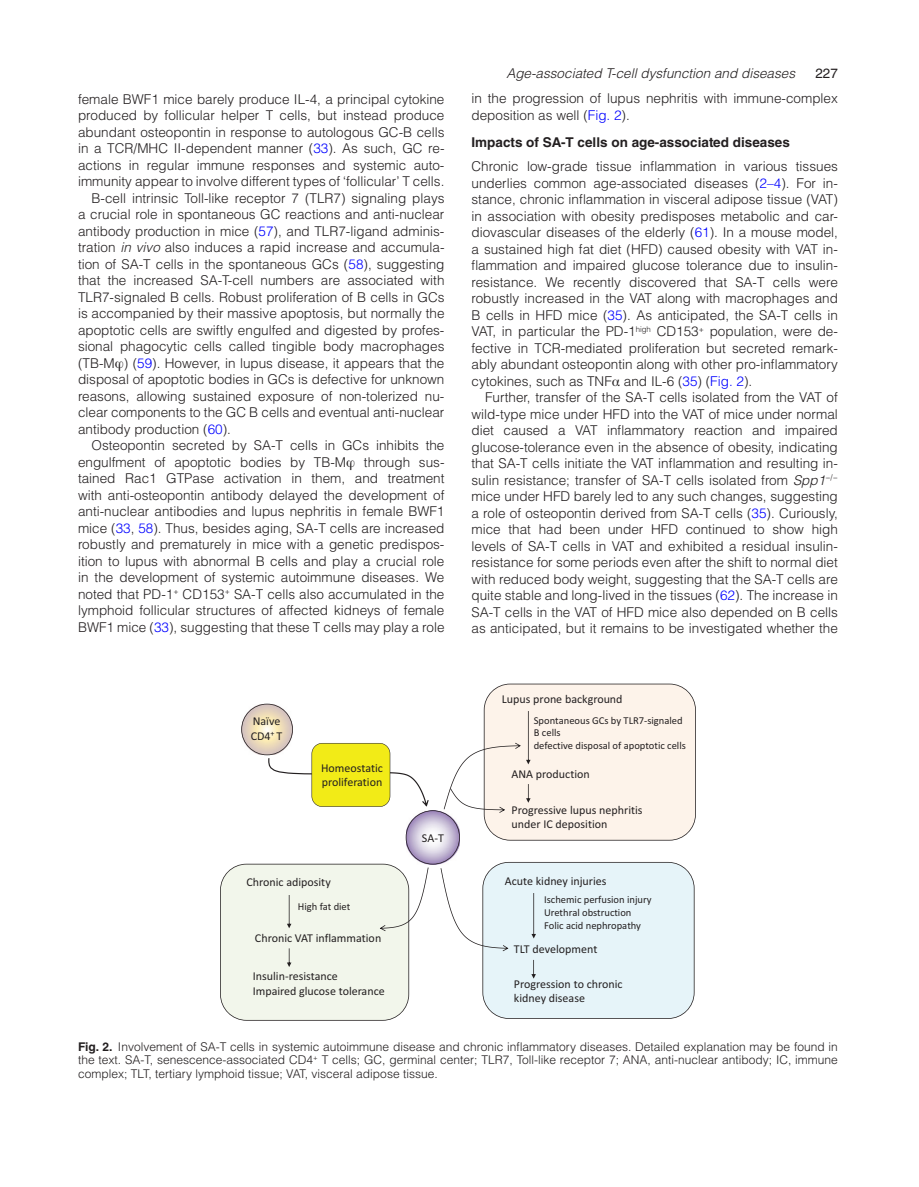
<style>
.page{position:relative;width:919px;height:1187px;background:#fff}
.page>*{position:absolute;margin:0;border:0;box-sizing:border-box;transform-origin:0 0}
.t1{font:300 13.5px/16.5px "Helvetica LT Std";color:#231f20;text-align:justify}
.t2{font:italic 300 13.5px "Helvetica LT Std";color:#231f20}
.t3{font:700 13.5px "Helvetica LT Std";color:#231f20}
.t4{font:13.5px "Helvetica LT Std";color:#231f20}
.t5{font:300 12px/13.5px "Helvetica LT Std";color:#231f20;text-align:justify}
.t6{font:12px/14.4px "Calibri";color:#231f20}
.t7{font:10.5px/12.6px "Calibri";color:#231f20}
.s1{color:#00f}
.s2{font-style:italic}
.s3{font-family:"Gandhari Unicode";font-weight:400}
.s4{font-weight:700}
</style>
<div class="page">
<svg style="left:220px;top:683px;width:475px;height:337px"></svg>
<p class="t1" style="left:78px;top:90px;width:368px">female BWF1 mice barely produce IL-4, a principal cytokine</p>
<p class="t1" style="left:78px;top:107px;width:368px">produced by follicular helper T cells, but instead produce</p>
<p class="t1" style="left:78px;top:123px;width:368px">abundant osteopontin in response to autologous GC-B cells</p>
<p class="t1" style="left:78px;top:140px;width:368px">in a TCR/MHC II-dependent manner (<span class="s1">33</span>). As such, GC re-</p>
<p class="t1" style="left:78px;top:156px;width:368px">actions in regular immune responses and systemic auto-</p>
<p class="t1" style="left:78px;top:173px;width:368px">immunity appear to involve different types of ‘follicular’ T cells.</p>
<p class="t1" style="left:91px;top:189px;width:354px">B-cell intrinsic Toll-like receptor 7 (TLR7) signaling plays</p>
<p class="t1" style="left:78px;top:206px;width:368px">a crucial role in spontaneous GC reactions and anti-nuclear</p>
<p class="t1" style="left:78px;top:222px;width:368px">antibody production in mice (<span class="s1">57</span>), and TLR7-ligand adminis-</p>
<p class="t1" style="left:78px;top:239px;width:368px">tration <span class="s2">in vivo</span> also induces a rapid increase and accumula-</p>
<p class="t1" style="left:78px;top:255px;width:368px">tion of SA-T cells in the spontaneous GCs (<span class="s1">58</span>), suggesting</p>
<p class="t1" style="left:78px;top:272px;width:368px">that the increased SA-T-cell numbers are associated with</p>
<p class="t1" style="left:78px;top:288px;width:368px">TLR7-signaled B cells. Robust proliferation of B cells in GCs</p>
<p class="t1" style="left:78px;top:305px;width:368px">is accompanied by their massive apoptosis, but normally the</p>
<p class="t1" style="left:78px;top:321px;width:368px">apoptotic cells are swiftly engulfed and digested by profes-</p>
<p class="t1" style="left:78px;top:338px;width:368px">sional phagocytic cells called tingible body macrophages</p>
<p class="t1" style="left:78px;top:354px;width:368px">(TB-M<span class="s3">φ</span>) (<span class="s1">59</span>). However, in lupus disease, it appears that the</p>
<p class="t1" style="left:78px;top:371px;width:368px">disposal of apoptotic bodies in GCs is defective for unknown</p>
<p class="t1" style="left:78px;top:387px;width:368px">reasons, allowing sustained exposure of non-tolerized nu-</p>
<p class="t1" style="left:78px;top:404px;width:368px">clear components to the GC B cells and eventual anti-nuclear</p>
<p class="t1" style="left:78px;top:420px;width:154px">antibody production (<span class="s1">60</span>).</p>
<p class="t1" style="left:91px;top:437px;width:354px">Osteopontin secreted by SA-T cells in GCs inhibits the</p>
<p class="t1" style="left:78px;top:453px;width:368px">engulfment of apoptotic bodies by TB-M<span class="s3">φ</span> through sus-</p>
<p class="t1" style="left:78px;top:470px;width:368px">tained Rac1 GTPase activation in them, and treatment</p>
<p class="t1" style="left:78px;top:486px;width:368px">with anti-osteopontin antibody delayed the development of</p>
<p class="t1" style="left:78px;top:503px;width:368px">anti-nuclear antibodies and lupus nephritis in female BWF1</p>
<p class="t1" style="left:78px;top:519px;width:368px">mice (<span class="s1">33</span>, <span class="s1">58</span>). Thus, besides aging, SA-T cells are increased</p>
<p class="t1" style="left:78px;top:536px;width:368px">robustly and prematurely in mice with a genetic predispos-</p>
<p class="t1" style="left:78px;top:552px;width:368px">ition to lupus with abnormal B cells and play a crucial role</p>
<p class="t1" style="left:78px;top:569px;width:368px">in the development of systemic autoimmune diseases. We</p>
<p class="t1" style="left:78px;top:585px;width:368px">noted that PD-1<sup>+</sup> CD153<sup>+</sup> SA-T cells also accumulated in the</p>
<p class="t1" style="left:78px;top:602px;width:368px">lymphoid follicular structures of affected kidneys of female</p>
<p class="t1" style="left:78px;top:618px;width:368px">BWF1 mice (<span class="s1">33</span>), suggesting that these T cells may play a role</p>
<p class="t6" style="left:251px;top:713px;width:33px">Naïve<br>CD4<sup>+</sup> T</p>
<p class="t6" style="left:321px;top:760px;width:63px">Homeostatic proliferation</p>
<p class="t6" style="left:246px;top:873px;width:86px">Chronic adiposity</p>
<p class="t7" style="left:298px;top:899px;width:54px">High fat diet</p>
<p class="t6" style="left:255px;top:930px;width:128px">Chronic VAT inflammation</p>
<p class="t6" style="left:253px;top:968px;width:133px">Insulin-resistance<br>Impaired glucose tolerance</p>
<p class="t6" style="left:422px;top:830px;width:23px">SA-T</p>
<p class="t2" style="left:506px;top:65px;width:290px">Age-associated T-cell dysfunction and diseases</p>
<p class="t4" style="left:815px;top:65px;width:24px">227</p>
<p class="t1" style="left:471px;top:90px;width:368px">in the progression of lupus nephritis with immune-complex deposition as well (<span class="s1">Fig. 2</span>).</p>
<p class="t3" style="left:471px;top:134px;width:320px">Impacts of SA-T cells on age-associated diseases</p>
<p class="t1" style="left:471px;top:158px;width:368px">Chronic low-grade tissue inflammation in various tissues underlies common age-associated diseases (<span class="s1">2–4</span>). For in&shy;stance, chronic inflammation in visceral adipose tissue (VAT) in association with obesity predisposes metabolic and car&shy;diovascular diseases of the elderly (<span class="s1">61</span>). In a mouse model, a sustained high fat diet (HFD) caused obesity with VAT in&shy;flammation and impaired glucose tolerance due to insulin&shy;resistance. We recently discovered that SA-T cells were robustly increased in the VAT along with macrophages and B cells in HFD mice (<span class="s1">35</span>). As anticipated, the SA-T cells in VAT, in particular the PD-1<sup>high</sup> CD153<sup>+</sup> population, were de&shy;fective in TCR-mediated proliferation but secreted remark&shy;ably abundant osteopontin along with other pro-inflammatory cytokines, such as TNF<span class="s3">α</span> and IL-6 (<span class="s1">35</span>) (<span class="s1">Fig. 2</span>).</p>
<p class="t1" style="left:471px;top:389px;width:368px;text-indent:14px">Further, transfer of the SA-T cells isolated from the VAT of wild-type mice under HFD into the VAT of mice under normal diet caused a VAT inflammatory reaction and impaired glucose-tolerance even in the absence of obesity, indicating that SA-T cells initiate the VAT inflammation and resulting in&shy;sulin resistance; transfer of SA-T cells isolated from <span class="s2">Spp1</span><sup>−/− </sup>mice under HFD barely led to any such changes, suggesting a role of osteopontin derived from SA-T cells (<span class="s1">35</span>). Curiously, mice that had been under HFD continued to show high levels of SA-T cells in VAT and exhibited a residual insulin&shy;resistance for some periods even after the shift to normal diet with reduced body weight, suggesting that the SA-T cells are quite stable and long-lived in the tissues (<span class="s1">62</span>). The increase in SA-T cells in the VAT of HFD mice also depended on B cells as anticipated, but it remains to be investigated whether the</p>
<p class="t6" style="left:502px;top:691px;width:122px">Lupus prone background</p>
<p class="t7" style="left:533px;top:713px;width:154px">Spontaneous GCs by TLR7-signaled<br>B cells<br>defective disposal of apoptotic cells</p>
<p class="t6" style="left:511px;top:766px;width:80px">ANA production</p>
<p class="t6" style="left:511px;top:801px;width:132px">Progressive lupus nephritis under IC deposition</p>
<p class="t6" style="left:505px;top:873px;width:103px">Acute kidney injuries</p>
<p class="t7" style="left:544px;top:892px;width:109px">Ischemic perfusion injury<br>Urethral obstruction<br>Folic acid nephropathy</p>
<p class="t6" style="left:514px;top:940px;width:85px">TLT development</p>
<p class="t6" style="left:514px;top:975px;width:110px">Progression to chronic kidney disease</p>
<p class="t5" style="left:78px;top:1039px;width:761px"><span class="s4">Fig. 2.</span> Involvement of SA-T cells in systemic autoimmune disease and chronic inflammatory diseases. Detailed explanation may be found in the text. SA-T, senescence-associated CD4<sup>+</sup> T cells; GC, germinal center; TLR7, Toll-like receptor 7; ANA, anti-nuclear antibody; IC, immune complex; TLT, tertiary lymphoid tissue; VAT, visceral adipose tissue.</p>
</div>
